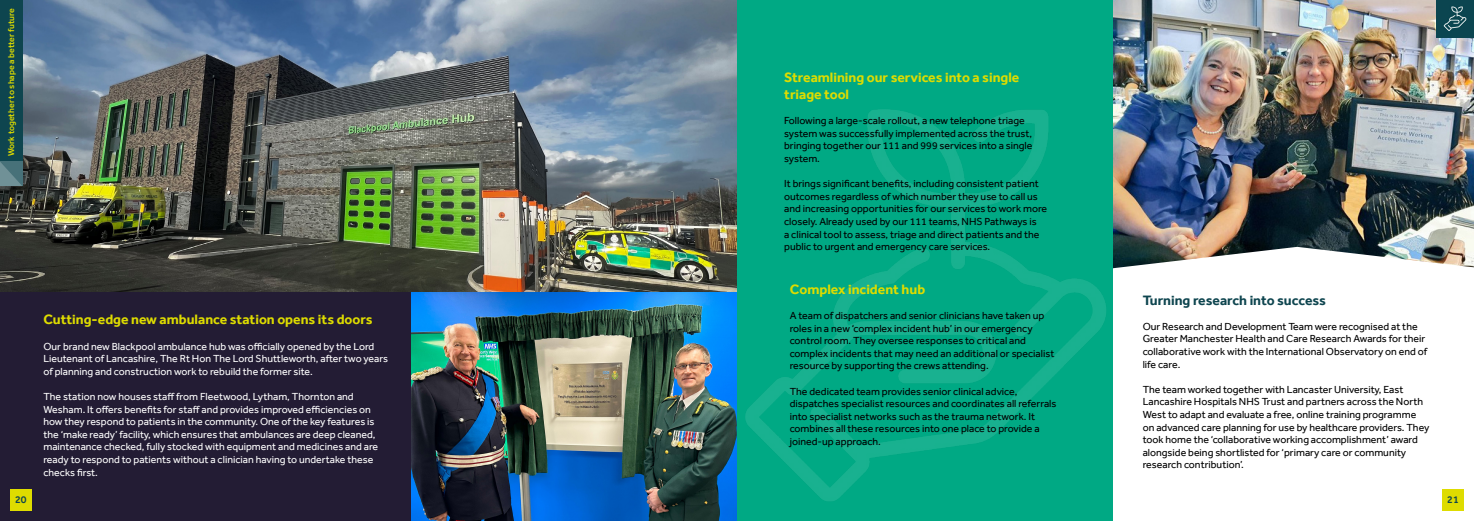
<style>
.page{position:relative;width:1474px;height:521px;background:#fff}
.page>*{position:absolute;margin:0;border:0;box-sizing:border-box;transform-origin:0 0}
.t1{font:700 14px/16.8px "Effra";color:#dedc00}
.t2{font:700 14px "Effra";color:#0e454f}
.t3{font:10.5px/12.6px "Effra";color:#000}
.t4{font:10.5px/12.6px "Effra";color:#fff}
.t5{font:500 10.5px "Effra";color:#0e454f}
.t6{font:500 8.75px "Effra";color:#dedc00}
</style>
<div class="page">
<img style="left:1112px;top:0;width:361px;height:247px">
<svg style="left:1171px;top:247px;width:302px;height:264px"></svg>
<img style="left:0;top:0;width:737px;height:293px">
<img style="left:678px;top:6px;width:493px;height:515px">
<div style="left:0;top:293px;width:737px;height:228px;background:#231c34"></div>
<img style="left:412px;top:293px;width:325px;height:228px">
<img style="left:1436px;top:0;width:37px;height:37px">
<div style="left:0;top:0;width:22px;height:186px;background:#0e454f"></div>
<svg style="left:0;top:162px;width:22px;height:24px"></svg>
<div style="left:10px;top:489px;width:22px;height:21px;background:#dedc00"></div>
<div style="left:1442px;top:489px;width:21px;height:21px;background:#dedc00"></div>
<p class="t6" style="left:6px;top:156px;width:150px;rotate:-90deg">Work together to shape a better future</p>
<h1 class="t1" style="left:43px;top:311px;width:330px">Cutting-edge new ambulance station opens its doors</h1>
<p class="t4" style="left:43px;top:340px;width:346px">Our brand new Blackpool ambulance hub was officially opened by the Lord<br>Lieutenant of Lancashire, The Rt Hon The Lord Shuttleworth, after two years of planning and construction work to rebuild the former site.</p>
<p class="t4" style="left:43px;top:390px;width:336px">The station now houses staff from Fleetwood, Lytham, Thornton and Wesham. It offers benefits for staff and provides improved efficiencies on how they respond to patients in the community. One of the key features is the ‘make ready’ facility, which ensures that ambulances are deep cleaned, maintenance checked, fully stocked with equipment and medicines and are ready to respond to patients without a clinician having to undertake these checks first.</p>
<h1 class="t1" style="left:784px;top:69px;width:237px">Streamlining our services into a single triage tool</h1>
<p class="t3" style="left:784px;top:114px;width:250px">Following a large-scale rollout, a new telephone triage system was successfully implemented across the trust, bringing together our 111 and 999 services into a single system.</p>
<p class="t3" style="left:784px;top:177px;width:264px">It brings significant benefits, including consistent patient outcomes regardless of which number they use to call us and increasing opportunities for our services to work more closely. Already used by our 111 teams, NHS Pathways is<br>a clinical tool to assess, triage and direct patients and the public to urgent and emergency care services.</p>
<h1 class="t1" style="left:789px;top:281px;width:137px">Complex incident hub</h1>
<p class="t3" style="left:789px;top:309px;width:266px">A team of dispatchers and senior clinicians have taken up roles in a new ‘complex incident hub’ in our emergency control room. They oversee responses to critical and complex incidents that may need an additional or specialist resource by supporting the crews attending.</p>
<p class="t3" style="left:789px;top:385px;width:268px">The dedicated team provides senior clinical advice, dispatches specialist resources and coordinates all referrals into specialist networks such as the trauma network. It combines all these resources into one place to provide a joined-up approach.</p>
<h1 class="t2" style="left:1142px;top:291px;width:185px">Turning research into success</h1>
<p class="t3" style="left:1142px;top:320px;width:286px">Our Research and Development Team were recognised at the Greater Manchester Health and Care Research Awards for their collaborative work with the International Observatory on end of life care.</p>
<p class="t3" style="left:1142px;top:383px;width:288px">The team worked together with Lancaster University, East Lancashire Hospitals NHS Trust and partners across the North West to adapt and evaluate a free, online training programme on advanced care planning for use by healthcare providers. They took home the ‘collaborative working accomplishment’ award alongside being shortlisted for ‘primary care or community research contribution’.</p>
<p class="t5" style="left:15px;top:493px;width:13px">20</p>
<p class="t5" style="left:1447px;top:493px;width:13px">21</p>
</div>
